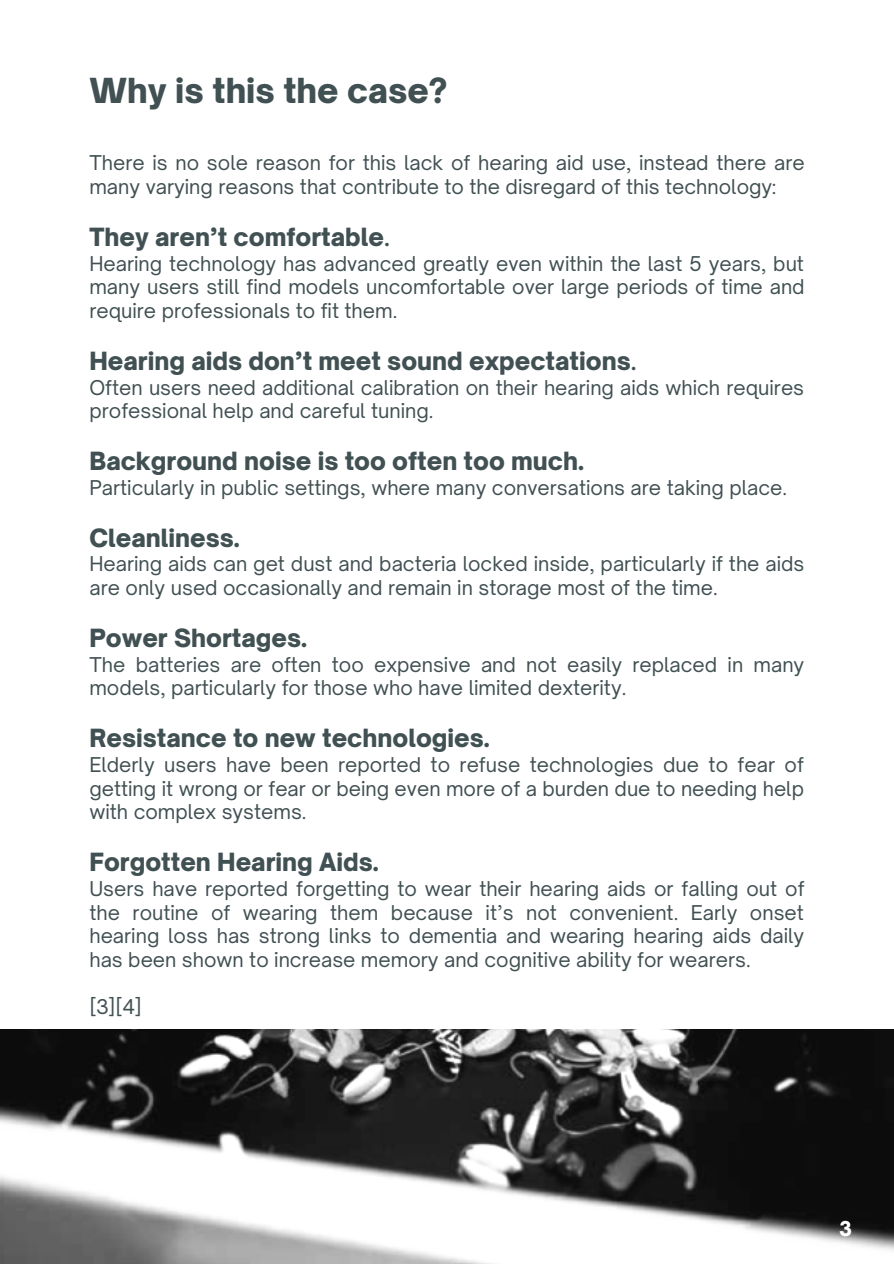
<style>
.page{position:relative;width:894px;height:1264px;background:#fff}
.page>*{position:absolute;margin:0;border:0;box-sizing:border-box;transform-origin:0 0}
.t1{font:900 33px "Open Sauce One";color:#415052}
.t2{font:900 24px "Open Sauce One";color:#415052}
.t3{font:19.5px/23.7px "Open Sauce One";color:#415052}
.t4{font:900 19.5px "Open Sauce One";color:#fff}
.s1{font-weight:600}
</style>
<div class="page">
<img style="left:1px;top:1029px;width:892px;height:234px">
<p class="t1" style="left:89px;top:70px;width:359px">Why is this the case?</p>
<p class="t3" style="left:89px;top:151px;width:716px">There is no sole reason for this lack of hearing aid use, instead there are many varying reasons that contribute to the disregard of this technology:</p>
<p class="t2" style="left:89px;top:222px;width:302px">They aren’t comfortable<span class="s1">.</span></p>
<p class="t3" style="left:89px;top:251px;width:716px;text-align:justify">Hearing technology has advanced greatly even within the last 5 years, but many users still find models uncomfortable over large periods of time and require professionals to fit them.</p>
<p class="t2" style="left:89px;top:346px;width:548px">Hearing aids don’t meet sound expectations<span class="s1">.</span></p>
<p class="t3" style="left:89px;top:375px;width:716px">Often users need additional calibration on their hearing aids which requires professional help and careful tuning.</p>
<p class="t2" style="left:89px;top:446px;width:496px">Background noise is too often too much.</p>
<p class="t3" style="left:89px;top:475px;width:699px">Particularly in public settings, where many conversations are taking place.</p>
<p class="t2" style="left:89px;top:522px;width:152px">Cleanliness.</p>
<p class="t3" style="left:89px;top:552px;width:716px">Hearing aids can get dust and bacteria locked inside, particularly if the aids are only used occasionally and remain in storage most of the time.</p>
<p class="t2" style="left:89px;top:623px;width:219px">Power Shortages.</p>
<p class="t3" style="left:89px;top:652px;width:716px">The batteries are often too expensive and not easily replaced in many models, particularly for those who have limited dexterity.</p>
<p class="t2" style="left:89px;top:723px;width:402px">Resistance to new technologies.</p>
<p class="t3" style="left:89px;top:752px;width:716px;text-align:justify">Elderly users have been reported to refuse technologies due to fear of getting it wrong or fear or being even more of a burden due to needing help with complex systems.</p>
<p class="t2" style="left:89px;top:847px;width:291px">Forgotten Hearing Aids.</p>
<p class="t3" style="left:89px;top:876px;width:716px;text-align:justify">Users have reported forgetting to wear their hearing aids or falling out of the routine of wearing them because it’s not convenient. Early onset hearing loss has strong links to dementia and wearing hearing aids daily has been shown to increase memory and cognitive ability for wearers.</p>
<p class="t3" style="left:89px;top:994px;width:54px">[3][4]</p>
<p class="t4" style="left:839px;top:1216px;width:14px">3</p>
</div>
